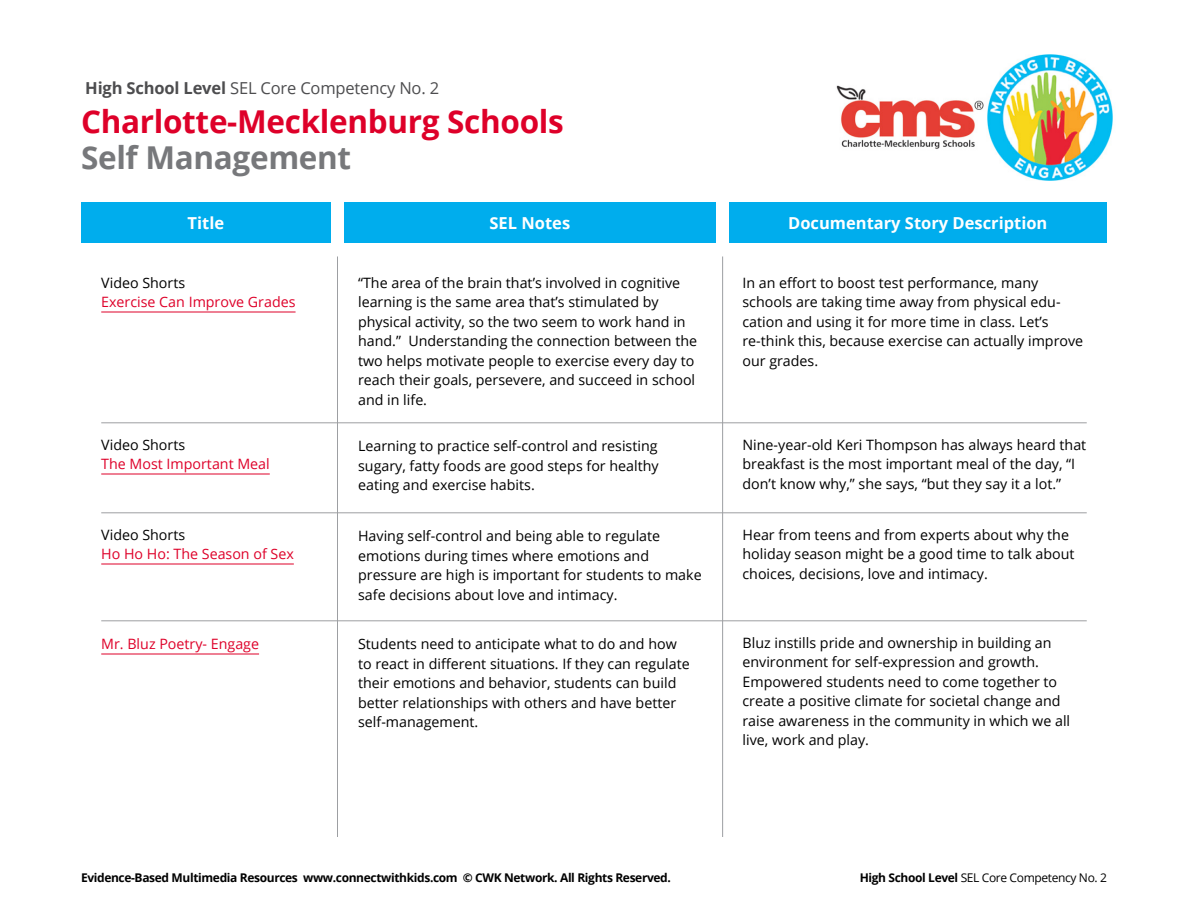
<style>
.page{position:relative;width:1188px;height:918px;background:#fff}
.page>*{position:absolute;margin:0;border:0;box-sizing:border-box;transform-origin:0 0}
.t1{font:700 31.5px "Open Sans";letter-spacing:-.01em;color:#de0029}
.t2{font:700 31.5px "Open Sans";letter-spacing:-.01em;color:#77787b}
.t3{font:700 16.5px "Open Sans";color:#fff}
.t4{font:16.5px "Open Sans";letter-spacing:-.01em;color:#4d4d4f}
.t5{font:14.25px/19.5px "Open Sans";color:#000}
.t6{font:14.25px "Open Sans";color:#de0029}
.t7{font:700 12px "Open Sans";letter-spacing:-.03em;color:#000}
.t8{font:12px "Open Sans";letter-spacing:-.03em;color:#000}
.s1{font-weight:700}
</style>
<div class="page">
<div style="left:344px;top:202px;width:372px;height:41px;background:#00aded"></div>
<hr style="left:337px;top:256px;width:1px;height:581px;background:#9d9fa2">
<div style="left:81px;top:202px;width:250px;height:41px;background:#00aded"></div>
<div style="left:729px;top:202px;width:378px;height:41px;background:#00aded"></div>
<hr style="left:722px;top:256px;width:1px;height:581px;background:#9d9fa2">
<img style="left:836px;top:54px;width:277px;height:127px">
<hr style="left:101px;top:312px;width:195px;height:1px;background:#de0029">
<hr style="left:101px;top:474px;width:169px;height:1px;background:#de0029">
<hr style="left:101px;top:564px;width:193px;height:1px;background:#de0029">
<hr style="left:101px;top:654px;width:158px;height:1px;background:#de0029">
<hr style="left:101px;top:423px;width:986px;height:1px;background:#9d9fa2">
<hr style="left:101px;top:513px;width:986px;height:1px;background:#9d9fa2">
<hr style="left:101px;top:621px;width:986px;height:1px;background:#9d9fa2">
<p class="t4" style="left:85px;top:76px;width:355px"><span class="s1">High School Level</span> SEL Core Competency No. 2</p>
<h1 class="t1" style="left:81px;top:99px;width:484px">Charlotte-Mecklenburg Schools</h1>
<h1 class="t2" style="left:81px;top:135px;width:272px">Self Management</h1>
<p class="t3" style="left:188px;top:211px;width:38px">Title</p>
<p class="t3" style="left:490px;top:211px;width:82px">SEL Notes</p>
<p class="t3" style="left:788px;top:211px;width:261px">Documentary Story Description</p>
<p class="t5" style="left:101px;top:273px;width:85px">Video Shorts</p>
<p class="t6" style="left:101px;top:293px;width:196px">Exercise Can Improve Grades</p>
<p class="t5" style="left:101px;top:435px;width:85px">Video Shorts</p>
<p class="t6" style="left:101px;top:455px;width:170px">The Most Important Meal</p>
<p class="t5" style="left:101px;top:525px;width:85px">Video Shorts</p>
<p class="t6" style="left:101px;top:545px;width:194px">Ho Ho Ho: The Season of Sex</p>
<p class="t6" style="left:101px;top:635px;width:159px">Mr. Bluz Poetry- Engage</p>
<p class="t5" style="left:358px;top:273px;width:341px">“The area of the brain that’s involved in cognitive learning is the same area that’s stimulated by physical activity, so the two seem to work hand in hand.” Understanding the connection between the two helps motivate people to exercise every day to reach their goals, persevere, and succeed in school and in life.</p>
<p class="t5" style="left:358px;top:436px;width:302px;text-align:justify">Learning to practice self-control and resisting sugary, fatty foods are good steps for healthy eating and exercise habits.</p>
<p class="t5" style="left:358px;top:526px;width:345px">Having self-control and being able to regulate emotions during times where emotions and pressure are high is important for students to make safe decisions about love and intimacy.</p>
<p class="t5" style="left:358px;top:634px;width:333px">Students need to anticipate what to do and how to react in different situations. If they can regulate their emotions and behavior, students can build better relationships with others and have better self-management.</p>
<p class="t5" style="left:742px;top:273px;width:342px">In an effort to boost test performance, many schools are taking time away from physical edu&shy;cation and using it for more time in class. Let’s re-think this, because exercise can actually improve our grades.</p>
<p class="t5" style="left:742px;top:435px;width:345px">Nine-year-old Keri Thompson has always heard that breakfast is the most important meal of the day, “I don’t know why,” she says, “but they say it a lot.”</p>
<p class="t5" style="left:742px;top:525px;width:334px">Hear from teens and from experts about why the holiday season might be a good time to talk about choices, decisions, love and intimacy.</p>
<p class="t5" style="left:742px;top:633px;width:329px">Bluz instills pride and ownership in building an environment for self-expression and growth.<br>Empowered students need to come together to create a positive climate for societal change and raise awareness in the community in which we all live, work and play.</p>
<p class="t7" style="left:81px;top:869px;width:591px">Evidence-Based Multimedia Resources www.connectwithkids.com © CWK Network. All Rights Reserved.</p>
<p class="t8" style="left:860px;top:869px;width:249px"><span class="s1">High School Level</span> SEL Core Competency No. 2</p>
</div>
